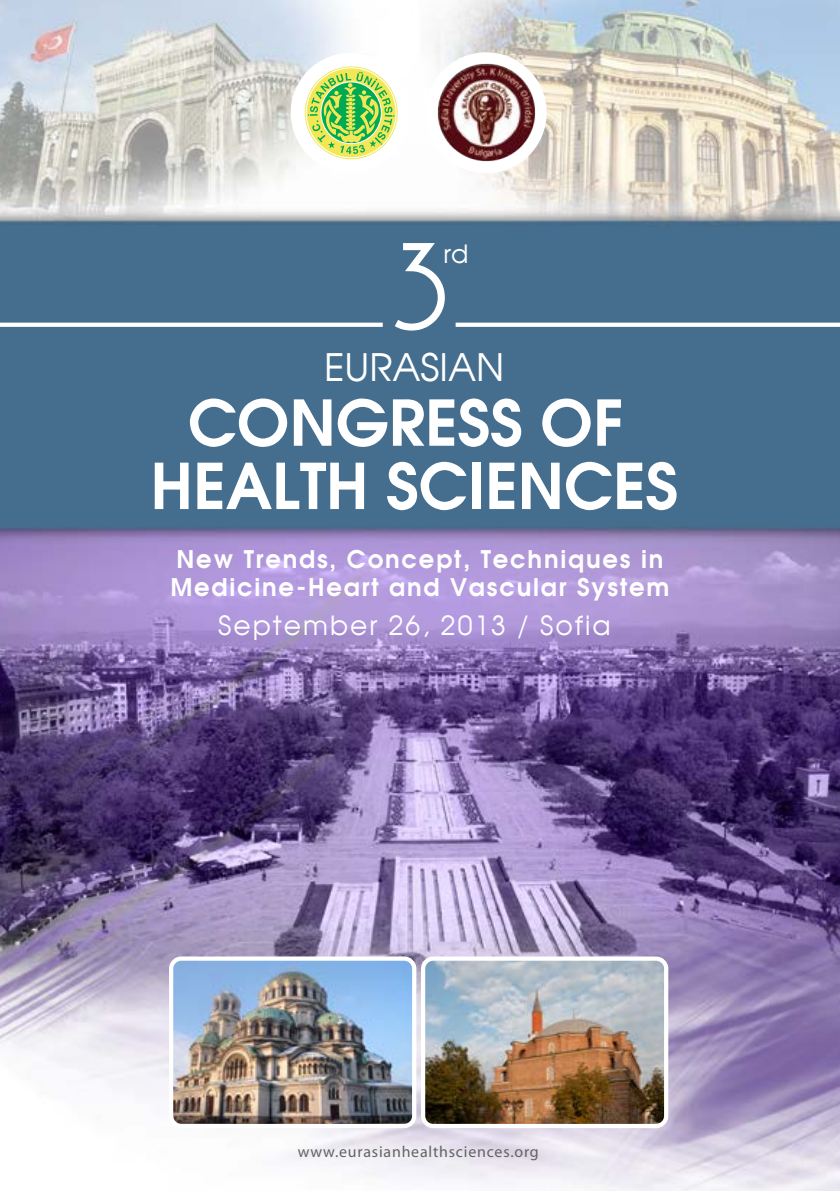
<style>
.page{position:relative;width:840px;height:1191px;background:#fff}
.page>*{position:absolute;margin:0;border:0;box-sizing:border-box;transform-origin:0 0}
.t1{font:114.6px "Andes";color:#fff}
.t2{font:700 62.6px/63.2px "Avalon";color:#fff;text-align:center}
.t3{font:38px "Avalon Plain";color:#fff}
.t4{font:26.6px "Avalon Plain";letter-spacing:.075em;color:#fff}
.t5{font:25.2px "Avalon Plain";color:#fff}
.t6{font:700 24.4px/28.6px "Avalon";letter-spacing:.075em;color:#fff}
.t7{font:16px "Myriad Pro";letter-spacing:.05em;color:#636363}
</style>
<div class="page">
<img style="left:0;top:0;width:839px;height:1190px">
<svg style="left:455px;top:323px;width:384px;height:4px"></svg>
<svg style="left:0;top:323px;width:382px;height:4px"></svg>
<img style="left:171px;top:958px;width:240px;height:168px">
<div style="left:169px;top:956px;width:247px;height:172px;border:4px solid #fff;border-radius:10px"></div>
<img style="left:423px;top:958px;width:240px;height:168px">
<div style="left:421px;top:956px;width:247px;height:172px;border:4px solid #fff;border-radius:10px"></div>
<div style="left:290px;top:53px;width:120px;height:120px;background:#fff;border-radius:50%"></div>
<svg style="left:302px;top:64px;width:97px;height:97px"></svg>
<svg style="left:305px;top:67px;width:91px;height:91px"></svg>
<div style="left:425px;top:52px;width:121px;height:121px;background:#fff;border-radius:50%"></div>
<img style="left:431px;top:58px;width:109px;height:110px">
<h1 class="t1" style="left:392px;top:239px;width:57px">3</h1>
<p class="t5" style="left:443px;top:238px;width:26px">rd</p>
<h3 class="t3" style="left:324px;top:344px;width:181px">EURASIAN</h3>
<h2 class="t2" style="left:150px;top:389px;width:529px">CONGRESS OF<br>HEALTH SCIENCES</h2>
<p class="t6" style="left:170px;top:544px;width:500px">New Trends, Concept, Techniques in<br>Medicine-Heart and Vascular System</p>
<p class="t4" style="left:218px;top:609px;width:393px">September 26, 2013 / Sofia</p>
<p class="t7" style="left:297px;top:1143px;width:242px">www.eurasianhealthsciences.org</p>
</div>
